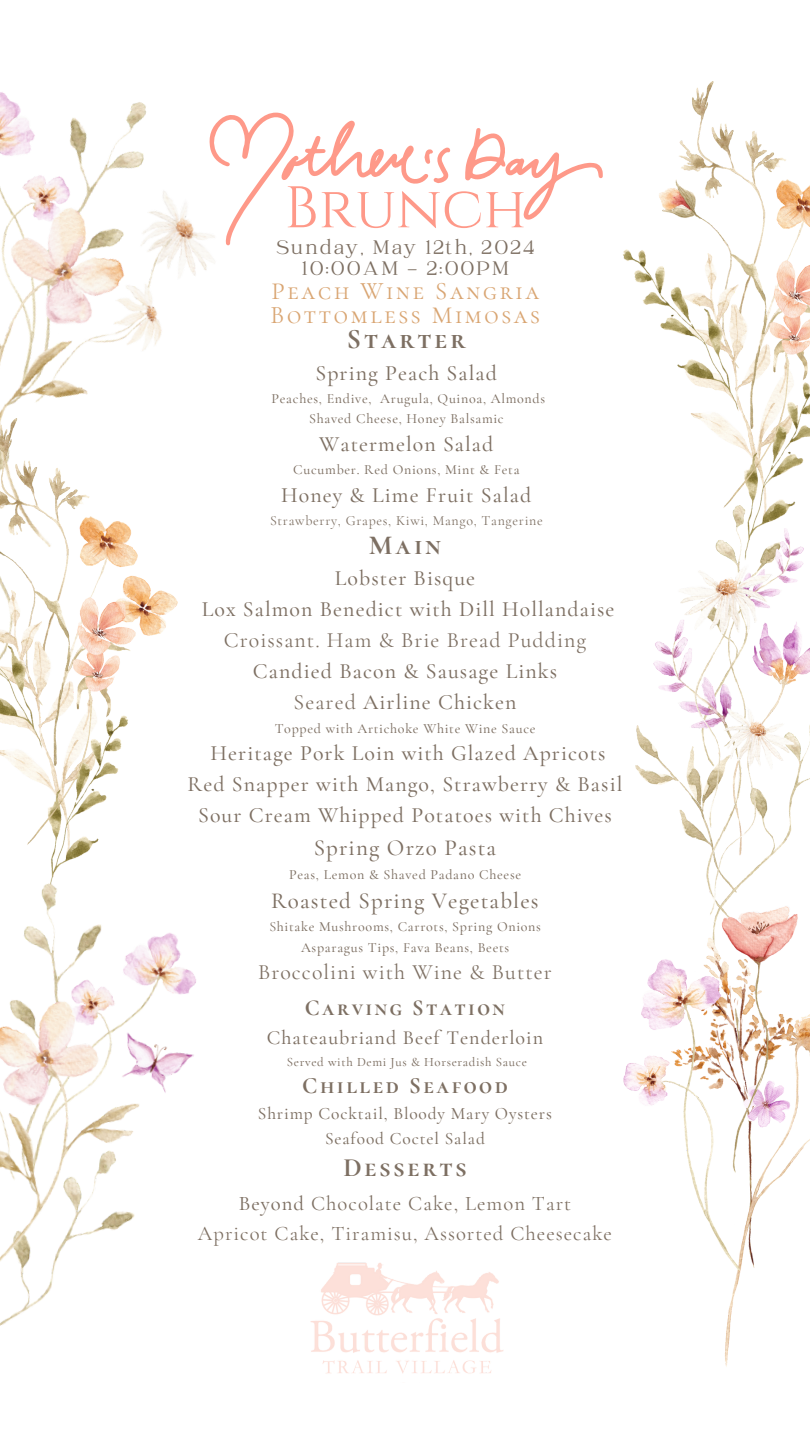
<style>
.page{position:relative;width:810px;height:1440px;background:#fff}
.page>*{position:absolute;margin:0;border:0;box-sizing:border-box;transform-origin:0 0}
.t1{font:58.5px "Cinzel";color:#fe9989}
.t2{font:700 27.7px "Cormorant SC";letter-spacing:.11em;color:#7d6f62}
.t3{font:700 26.1px "Cormorant SC";letter-spacing:.11em;color:#7d6f62}
.t4{font:24.6px/24px "Cormorant SC";letter-spacing:.11em;color:#d9a572}
.t5{font:500 22.9px "Cormorant Garamond";letter-spacing:.05em;color:#7d6f62}
.t6{font:700 22.8px "Cormorant SC";letter-spacing:.11em;color:#7d6f62}
.t7{font:700 22.3px "Cormorant SC";letter-spacing:.11em;color:#7d6f62}
.t8{font:500 21.8px/31px "Cormorant Garamond";letter-spacing:.05em;color:#7d6f62;text-align:center}
.t9{font:21.8px "Cormorant Garamond";letter-spacing:.05em;color:#7d6f62}
.t10{font:21.6px/21px "Catchy Mager";letter-spacing:.11em;color:#7d6f62;text-align:center}
.t11{font:20.6px/29.4px "Cormorant Garamond";letter-spacing:.05em;color:#7d6f62;text-align:center}
.t12{font:500 20px "Cormorant Garamond";letter-spacing:.05em;color:#7d6f62}
.t13{font:500 17.3px/24.4px "Cormorant Garamond";letter-spacing:.05em;color:#7d6f62;text-align:center}
.t14{font:500 14px/20.1px "Cormorant Garamond";letter-spacing:.05em;color:#7d6f62;text-align:center}
.t15{font:14px "Cormorant Garamond";letter-spacing:.05em;color:#7d6f62}
.t16{font:500 12.8px "Cormorant Garamond";letter-spacing:.05em;color:#7d6f62}
.s1{font-weight:400}
.s2{font-weight:500}
</style>
<div class="page">
<img style="left:635px;top:566px;width:175px;height:337px">
<img style="left:623px;top:903px;width:187px;height:464px">
<img style="left:623px;top:81px;width:187px;height:485px">
<img style="left:0;top:92px;width:229px;height:326px">
<img style="left:0;top:418px;width:178px;height:452px">
<img style="left:0;top:870px;width:196px;height:456px">
<svg style="left:208px;top:113px;width:395px;height:132px"></svg>
<img style="left:310px;top:1262px;width:194px;height:112px">
<h3 class="t1" style="left:284px;top:170px;width:244px">Brunch</h3>
<p class="t10" style="left:277px;top:238px;width:259px">Sunday, May 12th, 2024<br>10:00AM - 2:00PM</p>
<p class="t4" style="left:271px;top:280px;width:271px">Peach Wine Sangria<br>Bottomless Mimosas</p>
<p class="t2" style="left:347px;top:322px;width:120px">Starter</p>
<p class="t8" style="left:315px;top:357px;width:183px">Spring Peach Salad</p>
<p class="t14" style="left:272px;top:388px;width:275px">Peaches, Endive, Arugula, Quinoa, Almonds</p>
<p class="t14" style="left:309px;top:409px;width:196px">Shaved Cheese, Honey Balsamic</p>
<p class="t8" style="left:319px;top:428px;width:176px">Watermelon Salad</p>
<p class="t14" style="left:293px;top:460px;width:228px">Cucumber. Red Onions, Mint &amp; Feta</p>
<p class="t8" style="left:281px;top:479px;width:252px">Honey &amp; Lime Fruit Salad</p>
<p class="t15" style="left:270px;top:512px;width:274px">Strawberry, Grapes, Kiwi, Mango, Tangerine</p>
<h2 class="t2" style="left:369px;top:528px;width:74px">Main</h2>
<h5 class="t8" style="left:202px;top:563px;width:414px">Lobster Bisque<br>Lox Salmon Benedict with Dill Hollandaise<br><span class="s1">Croissant. Ham &amp; Brie Bread Pudding<br></span>Candied Bacon &amp; Sausage Links<br><span class="s1">Seared</span> Airline Chicken</h5>
<h5 class="t14" style="left:275px;top:718px;width:262px">Topped with Artichoke White Wine Sauce</h5>
<h5 class="t8" style="left:188px;top:738px;width:436px">Heritage Pork Loin with Glazed Apricots<br>Red Snapper with Mango, Strawberry &amp; Basil<br>Sour Cream Whipped Potatoes with Chives</h5>
<h5 class="t5" style="left:314px;top:834px;width:184px">Spring Orzo Pasta</h5>
<h5 class="t14" style="left:289px;top:864px;width:234px">Peas, Lemon &amp; Shaved Padano Cheese</h5>
<h5 class="t5" style="left:271px;top:887px;width:269px">Roasted Spring Vegetables</h5>
<h5 class="t14" style="left:269px;top:917px;width:273px"><span class="s1">S</span>hitake Mushrooms, Carrots, Spring Onions<br>Asparagus Tips, Fava Beans, Beets</h5>
<h5 class="t9" style="left:258px;top:959px;width:295px">Broccolini with Wine &amp; Butter</h5>
<h4 class="t7" style="left:305px;top:995px;width:202px">Carving Station</h4>
<h6 class="t12" style="left:267px;top:1026px;width:278px">Chateaubriand Beef Tenderloin</h6>
<h2 class="t16" style="left:287px;top:1054px;width:242px">Served with Demi Jus &amp; Horseradish Sauce</h2>
<h3 class="t6" style="left:302px;top:1072px;width:207px">Chilled Seafood</h3>
<p class="t13" style="left:258px;top:1102px;width:296px">Shrimp Cocktail, Bloody Mary Oysters<br>Seafood Coctel Salad</p>
<p class="t3" style="left:343px;top:1152px;width:125px">Desserts</p>
<p class="t11" style="left:198px;top:1189px;width:416px"><span class="s2">Beyond</span> Chocolate Cake, Lemon Tart<br>Apricot Cake, Tiramisu, Assorted Cheesecake</p>
</div>
